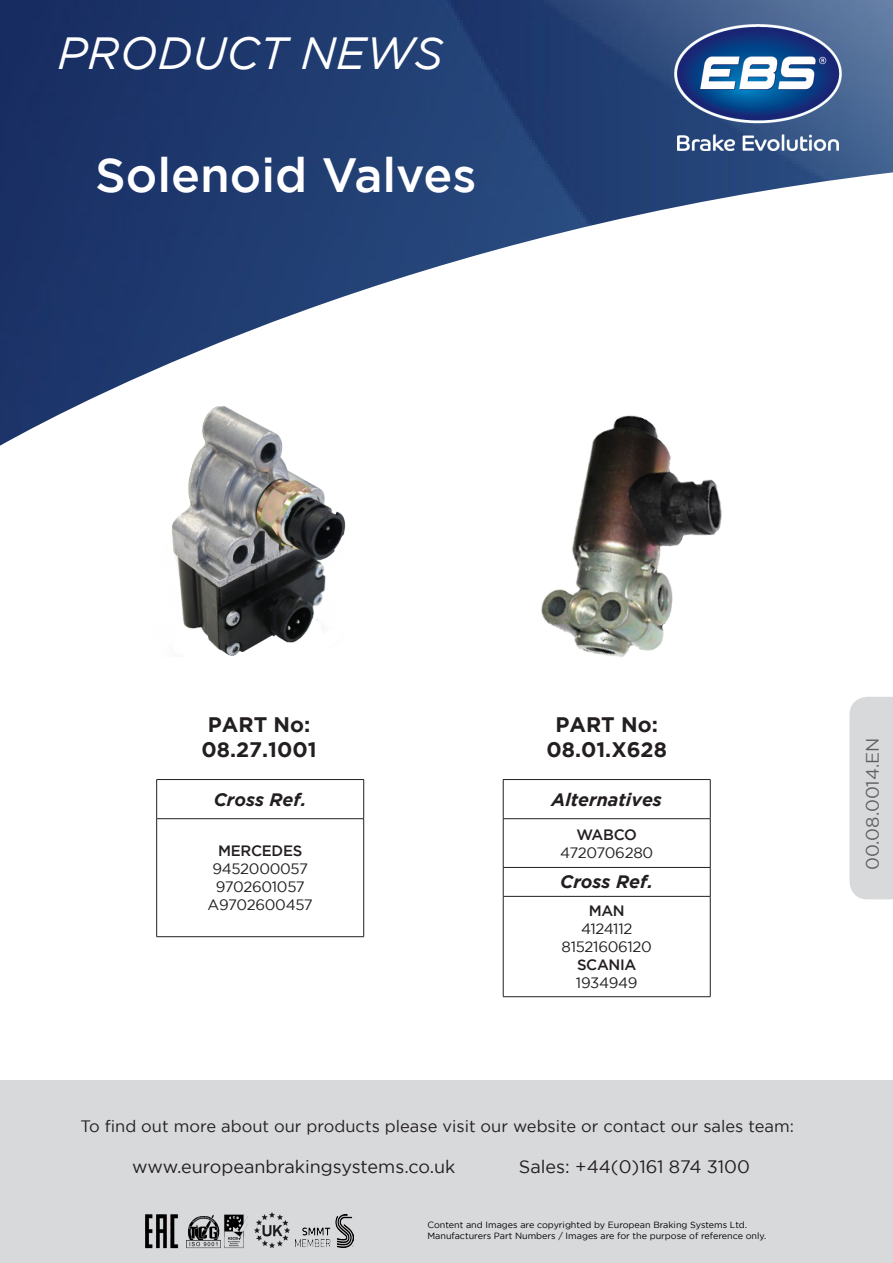
<style>
.page{position:relative;width:893px;height:1263px;background:#fff}
.page>*{position:absolute;margin:0;border:0;box-sizing:border-box;transform-origin:0 0}
.t1{font:500 48px "Gotham";color:#fff}
.t2{font:italic 45px "Gotham";color:#fff}
.t3{font:700 21px "Gotham";color:#231f20}
.t4{font:18px "Gotham";color:#231f20}
.t5{font:italic 700 18px "Gotham";color:#231f20}
.t6{font:18px "Gotham";color:#000}
.t7{font:16.5px "Gotham";color:#231f20}
.t8{font:15px "Gotham";letter-spacing:-.02em;color:#231f20}
.t9{font:500 15px "Gotham";letter-spacing:-.02em;color:#231f20}
.t10{font:9px "Gotham";color:#000}
.s1{color:#fff}
</style>
<div class="page">
<div style="left:0;top:1080px;width:893px;height:183px;background:#d8d9db"></div>
<img style="left:0;top:0;width:893px;height:446px">
<img style="left:675px;top:25px;width:166px;height:125px">
<img style="left:145px;top:1214px;width:34px;height:35px">
<img style="left:254px;top:1212px;width:36px;height:36px">
<div style="left:849px;top:697px;width:44px;height:202px;background:#d8d9db"></div>
<img style="left:186px;top:1214px;width:62px;height:35px">
<img style="left:295px;top:1214px;width:59px;height:34px">
<hr style="left:156px;top:779px;width:208px;height:1px;background:#231f20">
<hr style="left:156px;top:780px;width:1px;height:38px;background:#231f20">
<hr style="left:363px;top:780px;width:1px;height:38px;background:#231f20">
<hr style="left:156px;top:818px;width:208px;height:1px;background:#231f20">
<hr style="left:156px;top:819px;width:1px;height:117px;background:#231f20">
<hr style="left:363px;top:819px;width:1px;height:117px;background:#231f20">
<hr style="left:156px;top:936px;width:208px;height:1px;background:#231f20">
<hr style="left:503px;top:779px;width:207px;height:1px;background:#231f20">
<hr style="left:503px;top:780px;width:1px;height:38px;background:#231f20">
<hr style="left:710px;top:780px;width:1px;height:38px;background:#231f20">
<hr style="left:503px;top:818px;width:207px;height:1px;background:#231f20">
<hr style="left:503px;top:819px;width:1px;height:48px;background:#231f20">
<hr style="left:710px;top:819px;width:1px;height:48px;background:#231f20">
<hr style="left:503px;top:867px;width:207px;height:1px;background:#231f20">
<svg style="left:503px;top:868px;width:1px;height:28px"></svg>
<svg style="left:710px;top:868px;width:1px;height:28px"></svg>
<hr style="left:503px;top:896px;width:207px;height:1px;background:#231f20">
<hr style="left:503px;top:896px;width:1px;height:100px;background:#231f20">
<hr style="left:710px;top:896px;width:1px;height:100px;background:#231f20">
<hr style="left:503px;top:996px;width:207px;height:1px;background:#231f20">
<img style="left:153px;top:402px;width:211px;height:254px">
<img style="left:519px;top:404px;width:227px;height:253px">
<p class="t2" style="left:58px;top:28px;width:387px">PRODUCT NEWS</p>
<p class="t1" style="left:95px;top:148px;width:383px">Solenoid Valves</p>
<p class="t3" style="left:208px;top:712px;width:104px">PART No:</p>
<p class="t3" style="left:202px;top:737px;width:117px">08.27.1001</p>
<p class="t5" style="left:214px;top:789px;width:94px">Cross Ref.</p>
<p class="t9" style="left:218px;top:842px;width:86px">MERCEDES</p>
<p class="t8" style="left:212px;top:860px;width:97px">9452000057</p>
<p class="t8" style="left:216px;top:878px;width:91px">9702601057</p>
<p class="t8" style="left:208px;top:896px;width:107px">A9702600457</p>
<p class="t3" style="left:555px;top:712px;width:104px">PART No:</p>
<p class="t3" style="left:547px;top:737px;width:122px">08.01.X628</p>
<p class="t5" style="left:552px;top:789px;width:112px">Alternatives</p>
<p class="t9" style="left:576px;top:826px;width:62px">WABCO</p>
<p class="t8" style="left:560px;top:844px;width:95px">4720706280</p>
<p class="t5" style="left:560px;top:872px;width:94px">Cross Ref.</p>
<p class="t9" style="left:589px;top:902px;width:38px">MAN</p>
<p class="t8" style="left:581px;top:920px;width:53px">4124112</p>
<p class="t8" style="left:562px;top:938px;width:92px">81521606120</p>
<p class="t9" style="left:577px;top:956px;width:61px">SCANIA</p>
<p class="t8" style="left:576px;top:974px;width:63px">1934949</p>
<p class="t7" style="left:81px;top:1116px;width:715px">To find out more about our products please visit our website or contact our sales team:</p>
<p class="t4" style="left:132px;top:1157px;width:325px">www.europeanbrakingsystems.co.uk</p>
<p class="t4" style="left:519px;top:1157px;width:233px">Sales: +44(0)161 874 3100</p>
<p class="t10" style="left:427px;top:1220px;width:321px">Content and Images are copyrighted by European Braking Systems Ltd.</p>
<p class="t10" style="left:427px;top:1231px;width:342px">Manufacturers Part Numbers / Images are for the purpose of reference only.<span class="s1">.</span></p>
<h3 class="t6" style="left:862px;top:870px;width:134px;rotate:-90deg">00.08.0014.EN</h3>
</div>
